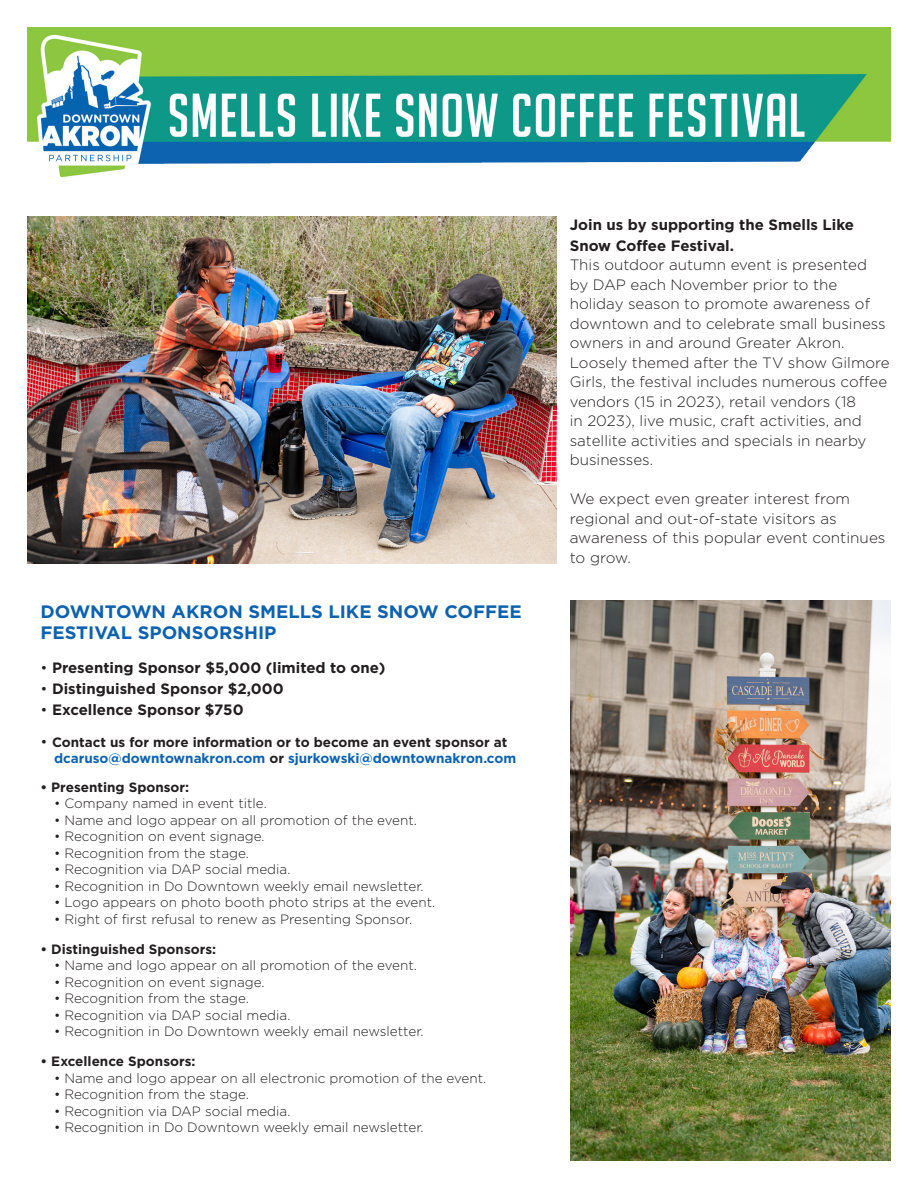
<style>
.page{position:relative;width:918px;height:1188px;background:#fff}
.page>*{position:absolute;margin:0;border:0;box-sizing:border-box;transform-origin:0 0}
.t1{font:700 18px/21px "Gotham";color:#0d62b0}
.t2{font:300 15px/19.5px "Gotham";color:#231f20}
.t3{font:700 15px/21px "Gotham";color:#231f20}
.t4{font:300 13.5px "Gotham";color:#231f20}
.t5{font:700 13.5px "Gotham";color:#231f20}
.t6{font:700 13.5px "Gotham";color:#0d62b0}
.s1{font-weight:300}
.s2{font-weight:300;font-size:15px}
.s3{color:#231f20}
</style>
<div class="page">
<img style="left:27px;top:27px;width:864px;height:151px">
<img style="left:27px;top:216px;width:529px;height:348px">
<img style="left:570px;top:601px;width:321px;height:560px">
<p class="t1" style="left:40px;top:600px;width:483px">DOWNTOWN AKRON SMELLS LIKE SNOW COFFEE<br>FESTIVAL SPONSORSHIP</p>
<p class="t3" style="left:40px;top:657px;width:346px"><span class="s1">•</span> Presenting Sponsor $5,000 (limited to one)</p>
<p class="t3" style="left:40px;top:678px;width:245px"><span class="s1">•</span> Distinguished Sponsor $2,000</p>
<p class="t3" style="left:40px;top:699px;width:205px"><span class="s1">•</span> Excellence Sponsor $750</p>
<p class="t5" style="left:40px;top:734px;width:468px"><span class="s2">•</span> Contact us for more information or to become an event sponsor at</p>
<p class="t6" style="left:54px;top:750px;width:464px">dcaruso@downtownakron.com <span class="s3">or</span> sjurkowski@downtownakron.com</p>
<p class="t5" style="left:40px;top:779px;width:150px">• Presenting Sponsor:</p>
<p class="t4" style="left:54px;top:796px;width:214px">• Company named in event title.</p>
<p class="t4" style="left:54px;top:812px;width:364px">• Name and logo appear on all promotion of the event.</p>
<p class="t4" style="left:54px;top:829px;width:212px">• Recognition on event signage.</p>
<p class="t4" style="left:54px;top:845px;width:196px">• Recognition from the stage.</p>
<p class="t4" style="left:54px;top:862px;width:238px">• Recognition via DAP social media.</p>
<p class="t4" style="left:54px;top:878px;width:371px">• Recognition in Do Downtown weekly email newsletter.</p>
<p class="t4" style="left:54px;top:895px;width:383px">• Logo appears on photo booth photo strips at the event.</p>
<p class="t4" style="left:54px;top:911px;width:360px">• Right of first refusal to renew as Presenting Sponsor.</p>
<p class="t5" style="left:40px;top:941px;width:177px">• Distinguished Sponsors:</p>
<p class="t4" style="left:54px;top:958px;width:364px">• Name and logo appear on all promotion of the event.</p>
<p class="t4" style="left:54px;top:974px;width:212px">• Recognition on event signage.</p>
<p class="t4" style="left:54px;top:991px;width:196px">• Recognition from the stage.</p>
<p class="t4" style="left:54px;top:1007px;width:238px">• Recognition via DAP social media.</p>
<p class="t4" style="left:54px;top:1024px;width:371px">• Recognition in Do Downtown weekly email newsletter.</p>
<p class="t5" style="left:40px;top:1053px;width:156px">• Excellence Sponsors:</p>
<p class="t4" style="left:54px;top:1070px;width:434px">• Name and logo appear on all electronic promotion of the event.</p>
<p class="t4" style="left:54px;top:1087px;width:196px">• Recognition from the stage.</p>
<p class="t4" style="left:54px;top:1103px;width:238px">• Recognition via DAP social media.</p>
<p class="t4" style="left:54px;top:1120px;width:371px">• Recognition in Do Downtown weekly email newsletter.</p>
<p class="t3" style="left:570px;top:214px;width:286px">Join us by supporting the Smells Like<br>Snow Coffee Festival.</p>
<p class="t2" style="left:570px;top:255px;width:321px">This outdoor autumn event is presented<br>by DAP each November prior to the holiday season to promote awareness of downtown and to celebrate small business owners in and around Greater Akron.<br>Loosely themed after the TV show Gilmore Girls, the festival includes numerous coffee vendors (15 in 2023), retail vendors (18<br>in 2023), live music, craft activities, and satellite activities and specials in nearby businesses.</p>
<p class="t2" style="left:570px;top:489px;width:317px">We expect even greater interest from regional and out-of-state visitors as awareness of this popular event continues to grow.</p>
</div>
